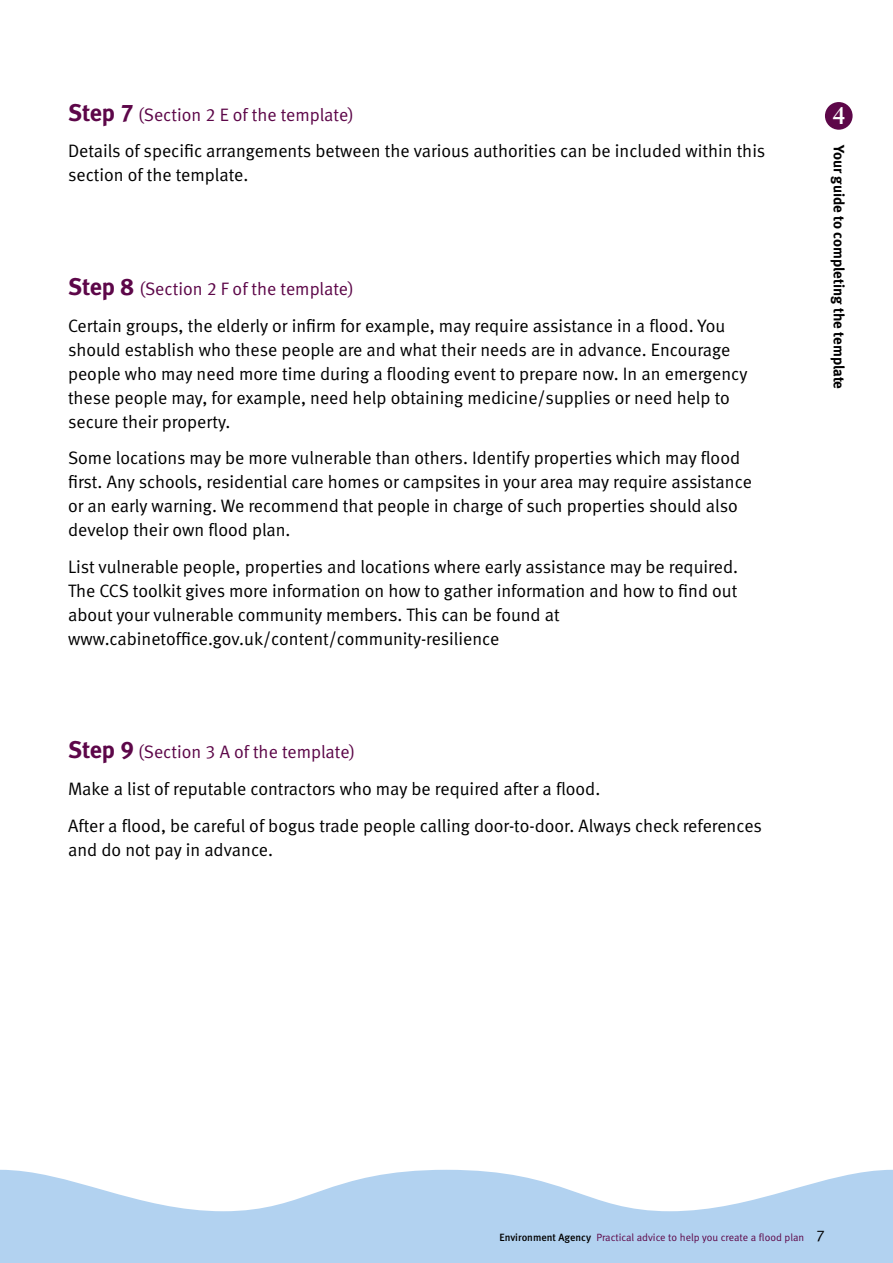
<style>
.page{position:relative;width:893px;height:1263px;background:#fff}
.page>*{position:absolute;margin:0;border:0;box-sizing:border-box;transform-origin:0 0}
.t1{font:700 24px "EA Sabon";color:#fff}
.t2{font:18px/24px "EA Meta Normal";color:#000}
.t3{font:700 15px "EA Meta";color:#000}
.t4{font:10.5px "EA Meta Normal";color:#5d0749}
.s1{font-family:"EA Meta";font-weight:700;font-size:24px;color:#5d0749}
.s2{color:#5d0749}
.s3{font-family:"EA Meta";font-weight:500;color:#000}
.s4{font-size:15.75px;color:#000}
</style>
<div class="page">
<svg style="left:0;top:1170px;width:893px;height:93px;fill:#b2d2f0"></svg>
<div style="left:825px;top:102px;width:28px;height:28px;background:#5d0749;border-radius:50%"></div>
<p class="t2" style="left:68px;top:96px;width:699px;line-height:36.8px"><span class="s1">Step 7</span> <span class="s2">(Section 2 E of the template)<br></span>Details of specific arrangements between the various authorities can be included within this</p>
<p class="t2" style="left:68px;top:163px;width:182px">section of the template.</p>
<p class="t2" style="left:68px;top:270px;width:659px;line-height:36.8px"><span class="s1">Step 8</span> <span class="s2">(Section 2 F of the template)<br></span>Certain groups, the elderly or infirm for example, may require assistance in a flood. You</p>
<p class="t2" style="left:68px;top:337px;width:681px">should establish who these people are and what their needs are in advance. Encourage people who may need more time during a flooding event to prepare now. In an emergency these people may, for example, need help obtaining medicine/supplies or need help to secure their property.</p>
<p class="t2" style="left:68px;top:446px;width:685px">Some locations may be more vulnerable than others. Identify properties which may flood first. Any schools, residential care homes or campsites in your area may require assistance or an early warning. We recommend that people in charge of such properties should also develop their own flood plan.</p>
<p class="t2" style="left:68px;top:554px;width:671px">List vulnerable people, properties and locations where early assistance may be required.<br>The CCS toolkit gives more information on how to gather information and how to find out about your vulnerable community members. This can be found at www.cabinetoffice.gov.uk/content/community-resilience</p>
<p class="t2" style="left:68px;top:733px;width:695px;line-height:36.8px"><span class="s1">Step 9</span> <span class="s2">(Section 3 A of the template)<br></span>Make a list of reputable contractors who may be required after a flood.<br>After a flood, be careful of bogus trade people calling door-to-door. Always check references</p>
<p class="t2" style="left:68px;top:837px;width:207px">and do not pay in advance.</p>
<h1 class="t1" style="left:832px;top:101px;width:15px">4</h1>
<p class="t3" style="left:848px;top:145px;width:246px;rotate:90deg">Your guide to completing the template</p>
<p class="t4" style="left:499px;top:1232px;width:327px"><span class="s3">Environment Agency</span> Practical advice to help you create a flood plan <span class="s4">7</span></p>
</div>
